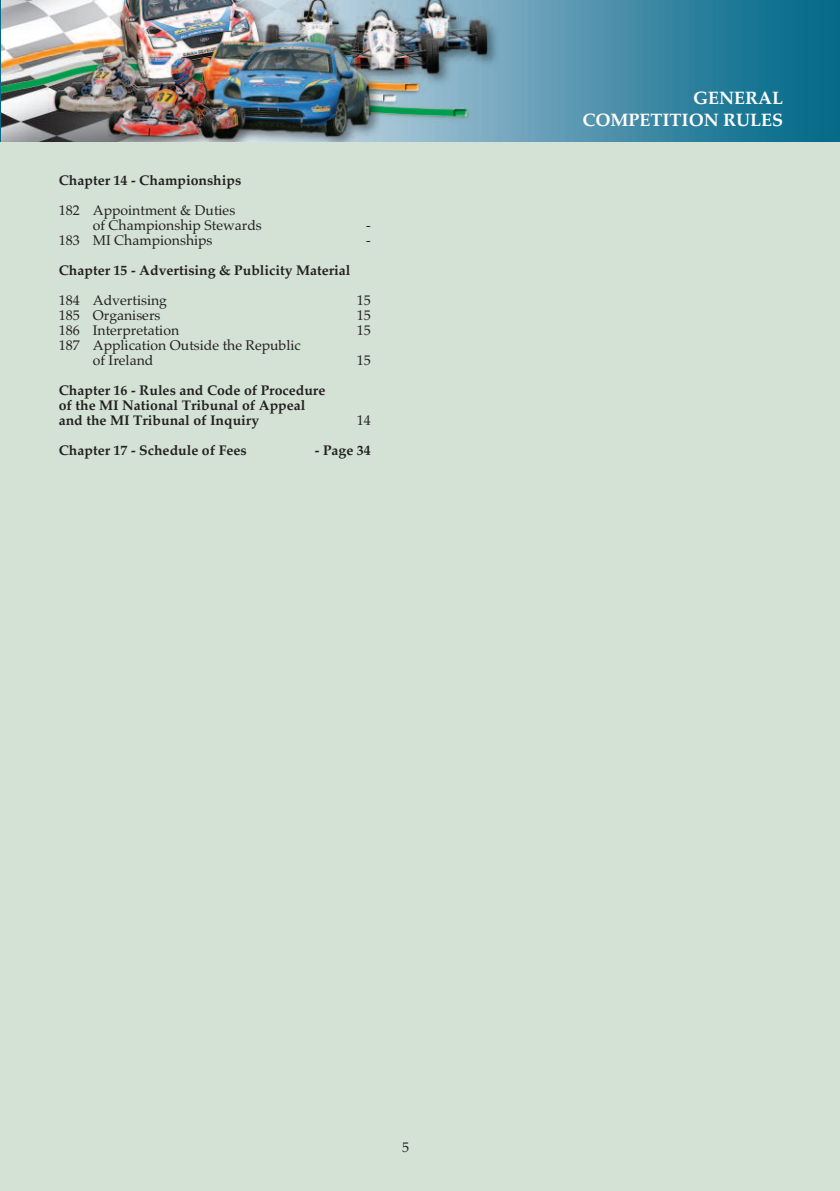
<style>
.page{position:relative;width:840px;height:1191px;background:#fff}
.page>*{position:absolute;margin:0;border:0;box-sizing:border-box;transform-origin:0 0}
.t1{font:700 18px/22px "Palatino";color:#fff;text-align:right}
.t2{font:700 14px/15px "Palatino";color:#231f20}
.t3{font:14px/15px "Palatino";color:#231f20}
</style>
<div class="page">
<hr style="left:0;top:0;width:1px;height:1191px;background:#d4e2d5">
<div style="left:1px;top:0;width:838px;height:1191px;background:#d4e2d5"></div>
<img style="left:0;top:0;width:839px;height:142px">
<p class="t2" style="left:59px;top:173px;width:184px">Chapter 14 - Championships</p>
<p class="t3" style="left:93px;top:203px;width:170px;text-indent:-34px">182 Appointment &amp; Duties<br>of Championship Stewards</p>
<p class="t3" style="left:366px;top:218px;width:6px">-</p>
<p class="t3" style="left:59px;top:233px;width:155px">183 MI Championships</p>
<p class="t3" style="left:366px;top:233px;width:6px">-</p>
<p class="t2" style="left:59px;top:263px;width:293px">Chapter 15 - Advertising &amp; Publicity Material</p>
<p class="t3" style="left:59px;top:293px;width:110px">184 Advertising</p>
<p class="t3" style="left:357px;top:293px;width:15px">15</p>
<p class="t3" style="left:59px;top:308px;width:103px">185 Organisers</p>
<p class="t3" style="left:357px;top:308px;width:15px">15</p>
<p class="t3" style="left:59px;top:323px;width:122px">186 Interpretation</p>
<p class="t3" style="left:357px;top:323px;width:15px">15</p>
<p class="t3" style="left:93px;top:338px;width:209px;text-indent:-34px">187 Application Outside the Republic of Ireland</p>
<p class="t3" style="left:357px;top:353px;width:15px">15</p>
<p class="t2" style="left:59px;top:383px;width:268px">Chapter 16 - Rules and Code of Procedure of the MI National Tribunal of Appeal and the MI Tribunal of Inquiry</p>
<p class="t3" style="left:357px;top:413px;width:15px">14</p>
<p class="t2" style="left:59px;top:443px;width:189px">Chapter 17 - Schedule of Fees</p>
<p class="t2" style="left:315px;top:443px;width:57px">- Page 34</p>
<p class="t1" style="left:582px;top:87px;width:202px">GENERAL<br>COMPETITION RULES</p>
<p class="t3" style="left:402px;top:1139px;width:8px">5</p>
</div>
